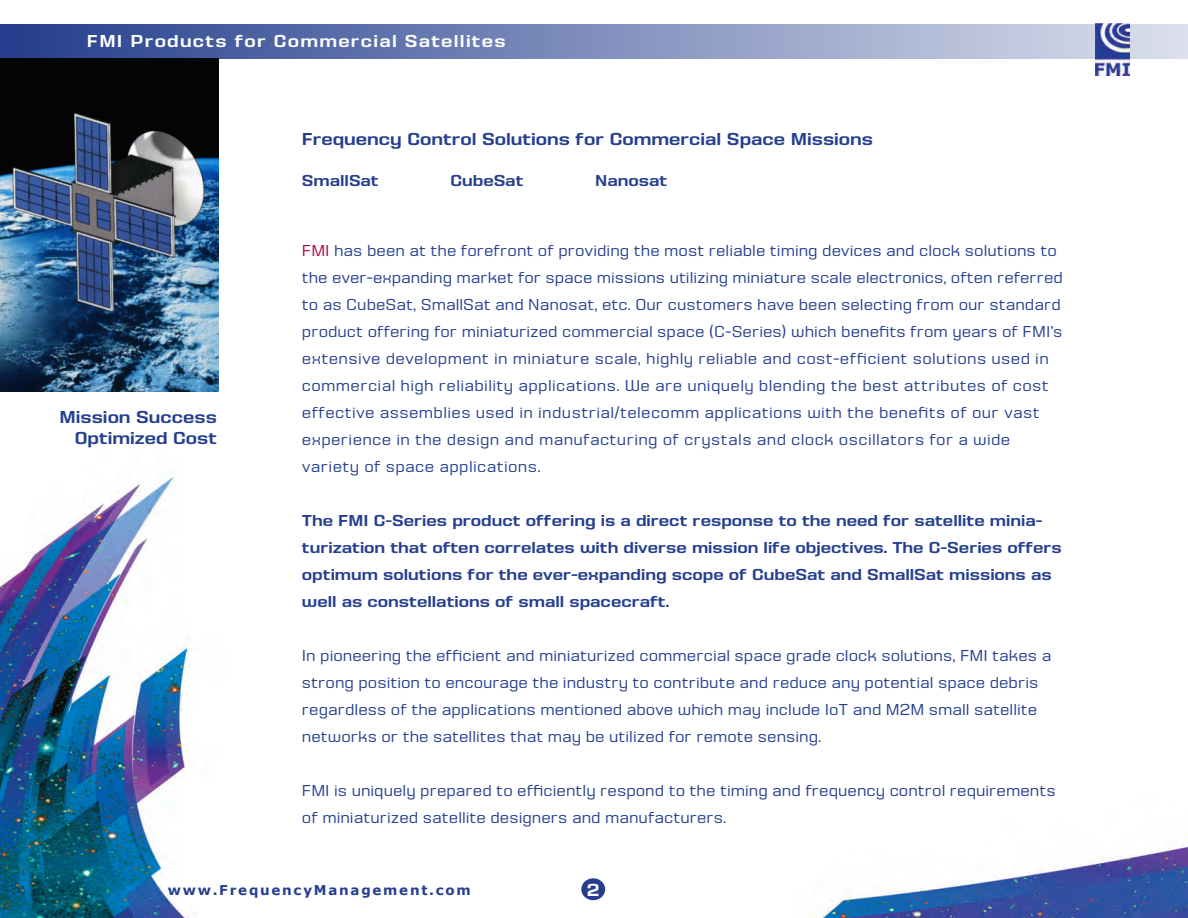
<style>
.page{position:relative;width:1188px;height:918px;background:#fff}
.page>*{position:absolute;margin:0;border:0;box-sizing:border-box;transform-origin:0 0}
.t1{font:700 18px/21.6px "House Gothic HG23 Text";color:#253f8e;text-align:right}
.t2{font:700 18px "House Gothic HG23 Text";letter-spacing:.07em;color:#fff}
.t3{font:18px "House Gothic HG23 Ext BOLD1";color:#fff}
.t4{font:300 16.5px/27px "House Gothic HG23 Text";letter-spacing:.02em;color:#253f8e}
.t5{font:300 16.5px/27px "House Gothic HG23 Text";color:#253f8e}
.t6{font:700 16.5px/27px "House Gothic HG23 Text";color:#253f8e}
.t7{font:700 13.5px "Verdana";letter-spacing:.13em;color:#253f8e}
.s1{color:#b30437}
</style>
<div class="page">
<img style="left:0;top:23px;width:1188px;height:895px">
<div style="left:0;top:24px;width:1188px;height:35px;background:linear-gradient(to right,#233e8d,#dce0ec)"></div>
<img style="left:1095px;top:24px;width:34px;height:51px">
<img style="left:0;top:59px;width:219px;height:333px">
<div style="left:581px;top:878px;width:24px;height:22px;background:#253f8e;border-radius:50%"></div>
<p class="t2" style="left:87px;top:31px;width:420px">FMI Products for Commercial Satellites</p>
<p class="t1" style="left:59px;top:406px;width:159px">Mission Success<br>Optimized Cost</p>
<p class="t1" style="left:302px;top:128px;width:573px">Frequency Control Solutions for Commercial Space Missions</p>
<p class="t6" style="left:302px;top:167px;width:78px">SmallSat</p>
<p class="t6" style="left:450px;top:167px;width:75px">CubeSat</p>
<p class="t6" style="left:595px;top:167px;width:74px">Nanosat</p>
<p class="t4" style="left:302px;top:237px;width:763px"><span class="s1">FMI</span> has been at the forefront of providing the most reliable timing devices and clock solutions to the ever-expanding market for space missions utilizing miniature scale electronics, often referred to as CubeSat, SmallSat and Nanosat, etc. Our customers have been selecting from our standard product offering for miniaturized commercial space (C-Series) which benefits from years of FMI’s extensive development in miniature scale, highly reliable and cost-efficient solutions used in commercial high reliability applications. We are uniquely blending the best attributes of cost effective assemblies used in industrial/telecomm applications with the benefits of our vast experience in the design and manufacturing of crystals and clock oscillators for a wide variety of space applications.</p>
<p class="t6" style="left:302px;top:507px;width:762px">The FMI C-Series product offering is a direct response to the need for satellite minia&shy;turization that often correlates with diverse mission life objectives. The C-Series offers optimum solutions for the ever-expanding scope of CubeSat and SmallSat missions as well as constellations of small spacecraft.</p>
<p class="t5" style="left:302px;top:642px;width:751px">In pioneering the efficient and miniaturized commercial space grade clock solutions, FMI takes a strong position to encourage the industry to contribute and reduce any potential space debris regardless of the applications mentioned above which may include IoT and M2M small satellite networks or the satellites that may be utilized for remote sensing.</p>
<p class="t5" style="left:302px;top:777px;width:755px">FMI is uniquely prepared to efficiently respond to the timing and frequency control requirements of miniaturized satellite designers and manufacturers.</p>
<p class="t7" style="left:168px;top:880px;width:305px">www.FrequencyManagement.com</p>
<p class="t3" style="left:587px;top:880px;width:14px">2</p>
</div>
